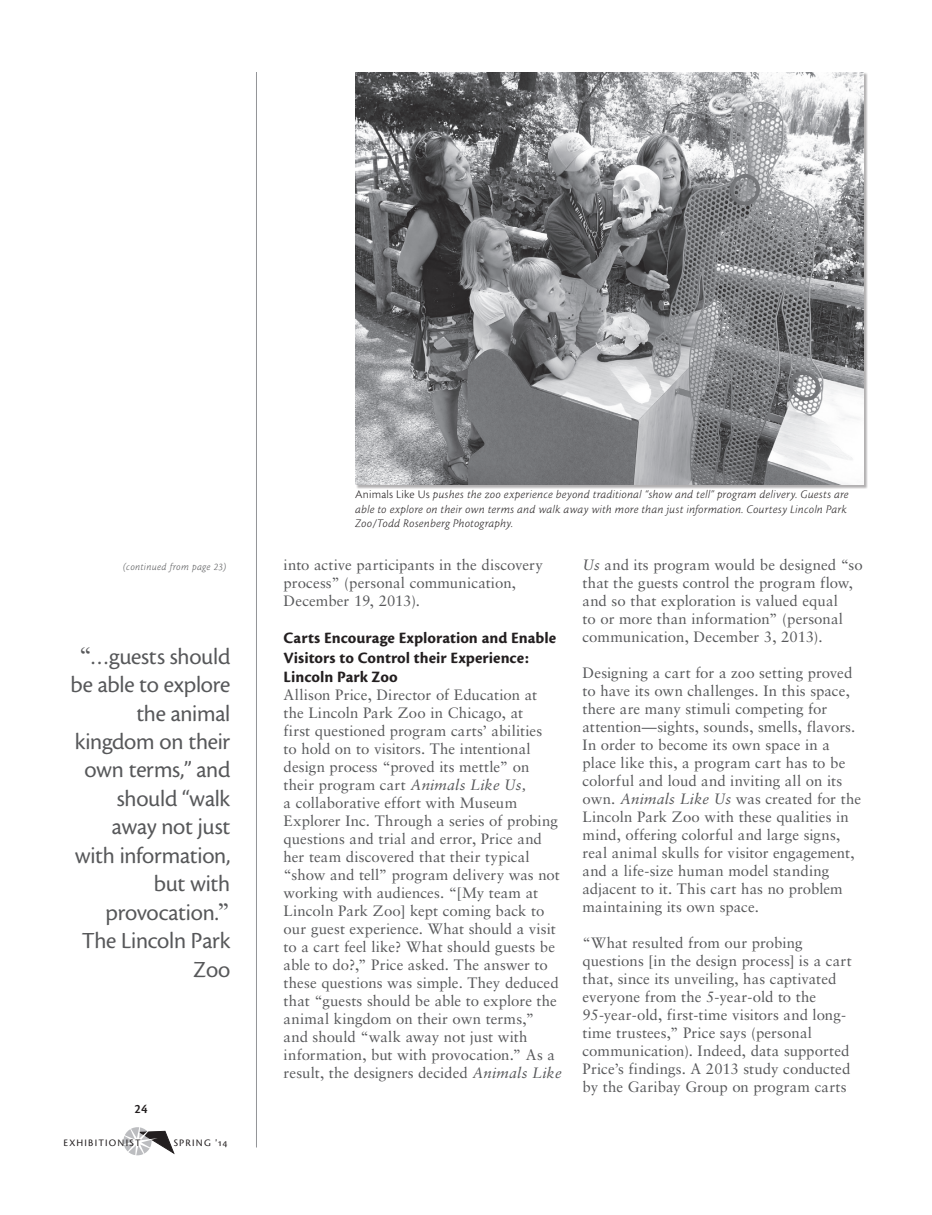
<style>
.page{position:relative;width:932px;height:1215px;background:#fff}
.page>*{position:absolute;margin:0;border:0;box-sizing:border-box;transform-origin:0 0}
.t1{font:24px/28.5px "Cronos MM 408 16";letter-spacing:-.01em;color:#57585a;text-align:right}
.t2{font:16.5px/19.5px "Cronos MM 700 11";color:#231f20}
.t3{font:15px/18px "Sabon";letter-spacing:.005em;color:#57585a}
.t4{font:13.5px "Cronos MM 574 9";color:#231f20}
.t5{font:12px/14.4px "Cronos MM It 250 8";letter-spacing:.02em;color:#231f20}
.t6{font:10.5px "Cronos MM It 250 7";letter-spacing:.04em;color:#57585a;scale:.95 1}
.t7{font:10.35px "Cronos MM SC 408 9";letter-spacing:.12em;color:#231f20}
.s1{font-family:"Cronos MM 250 8"}
.s2{font-style:italic}
.s3{font-family:"Sabon"}
</style>
<div class="page">
<svg style="left:123px;top:1127px;width:52px;height:29px"></svg>
<hr style="left:256px;top:72px;width:1px;height:1076px;background:#939598">
<img style="left:355px;top:72px;width:508px;height:413px">
<p class="t5" style="left:355px;top:487px;width:495px"><span class="s1">Animals Like Us</span> pushes the zoo experience beyond traditional “show and tell” program delivery. Guests are able to explore on their own terms and walk away with more than just information. Courtesy Lincoln Park<br>Zoo/Todd Rosenberg Photography.</p>
<p class="t6" style="left:123px;top:561px;width:110px">(continued from page 23)</p>
<p class="t3" style="left:284px;top:555px;width:261px">into active participants in the discovery process” (personal communication,<br>December 19, 2013).</p>
<p class="t2" style="left:284px;top:629px;width:274px">Carts Encourage Exploration and Enable<br>Visitors to Control their Experience:<br>Lincoln Park Zoo</p>
<p class="t3" style="left:284px;top:686px;width:279px">Allison Price, Director of Education at<br>the Lincoln Park Zoo in Chicago, at<br>first questioned program carts’ abilities<br>to hold on to visitors. The intentional design process “proved its mettle” on their program cart <span class="s2">Animals Like Us,<br></span>a collaborative effort with Museum Explorer Inc. Through a series of probing questions and trial and error, Price and her team discovered that their typical “show and tell” program delivery was not working with audiences. “[My team at Lincoln Park Zoo] kept coming back to our guest experience. What should a visit to a cart feel like? What should guests be able to do?,” Price asked. The answer to these questions was simple. They deduced that “guests should be able to explore the animal kingdom on their own terms,” and should “walk away not just with information, but with provocation.” As a result, the designers decided <span class="s2">Animals Like</span></p>
<h1 class="t1" style="left:71px;top:642px;width:161px"><span class="s3">“</span>…guests should be able to explore the animal kingdom on their own terms,” and should “walk away not just with information, but with provocation.<span class="s3">”<br></span>The Lincoln Park<br>Zoo</h1>
<p class="t4" style="left:135px;top:1102px;width:15px">24</p>
<p class="t7" style="left:63px;top:1137px;width:79px">EXHIBITIONIST</p>
<p class="t7" style="left:174px;top:1137px;width:55px">SPRING '14</p>
<p class="t3" style="left:582px;top:555px;width:282px"><span class="s2">Us</span> and its program would be designed “so that the guests control the program flow, and so that exploration is valued equal<br>to or more than information” (personal communication, December 3, 2013).</p>
<p class="t3" style="left:582px;top:663px;width:280px">Designing a cart for a zoo setting proved to have its own challenges. In this space, there are many stimuli competing for attention—sights, sounds, smells, flavors.<br>In order to become its own space in a place like this, a program cart has to be colorful and loud and inviting all on its own. <span class="s2">Animals Like Us</span> was created for the Lincoln Park Zoo with these qualities in mind, offering colorful and large signs, real animal skulls for visitor engagement, and a life-size human model standing adjacent to it. This cart has no problem maintaining its own space.</p>
<p class="t3" style="left:582px;top:933px;width:271px">“What resulted from our probing questions [in the design process] is a cart that, since its unveiling, has captivated everyone from the 5-year-old to the 95-year-old, first-time visitors and long&shy;time trustees,” Price says (personal communication). Indeed, data supported Price’s findings. A 2013 study conducted by the Garibay Group on program carts</p>
</div>
